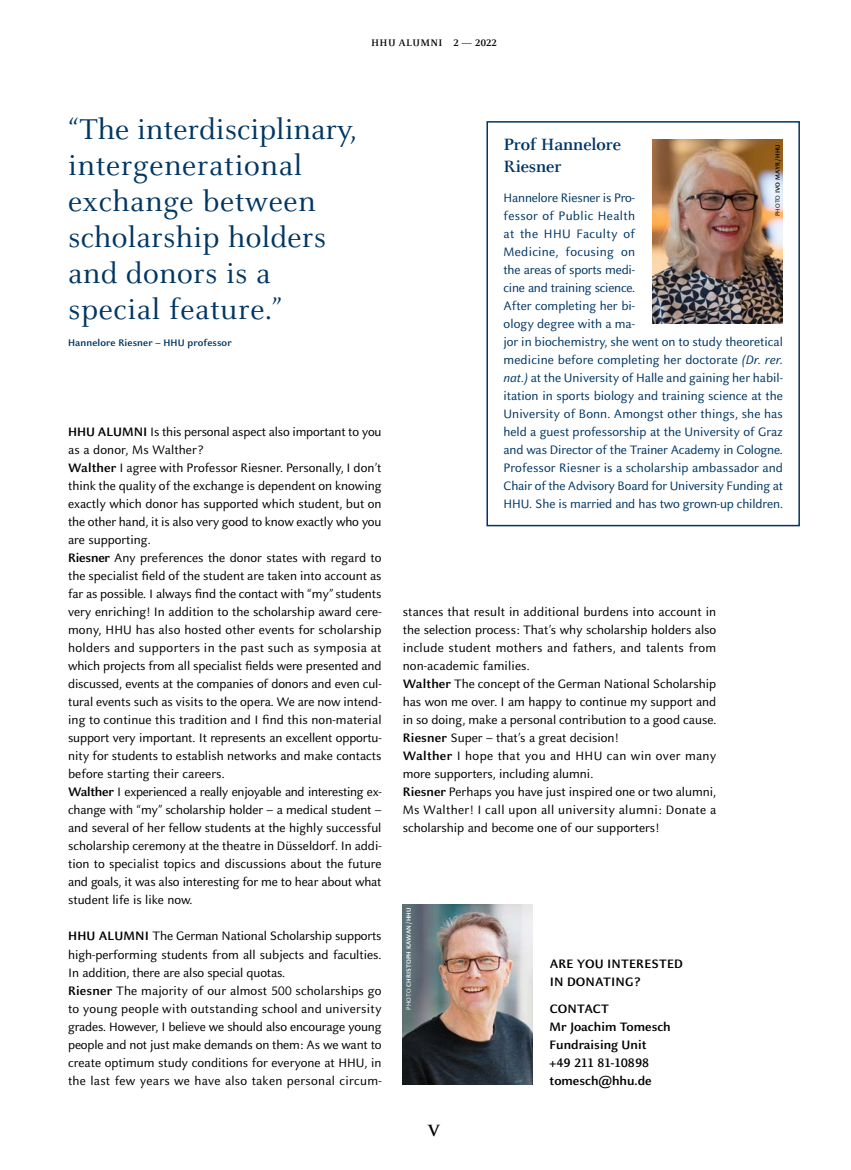
<style>
.page{position:relative;width:851px;height:1170px;background:#fff}
.page>*{position:absolute;margin:0;border:0;box-sizing:border-box;transform-origin:0 0}
.t1{font:31.5px/36px "Celeste Pro";letter-spacing:.01em;color:#003663}
.t2{font:700 18px/22.5px "Celeste Pro";letter-spacing:-.01em;color:#003663}
.t3{font:700 18px "Celeste Pro";color:#000}
.t4{font:13.5px/18px "Celeste Sans Pro";color:#000}
.t5{font:13.5px/18px "Celeste Sans Pro";color:#003663}
.t6{font:700 13.5px/18px "Celeste Sans Pro";color:#000}
.t7{font:700 10.5px "Celeste Sans Pro";letter-spacing:.01em;color:#003663}
.t8{font:700 10.5px "Celeste Pro";letter-spacing:.03em;color:#000}
.t9{font:700 6.75px "Celeste Sans Pro";letter-spacing:.01em;color:#fff}
.t10{font:700 6.75px "Celeste Sans Pro";letter-spacing:.01em;color:#000}
.s1{font-weight:700}
.s2{font-style:italic}
.s3{font-weight:400}
</style>
<div class="page">
<img style="left:652px;top:139px;width:130px;height:185px">
<div style="left:486px;top:121px;width:313px;height:405px;border:2px solid #003663"></div>
<img style="left:403px;top:904px;width:129px;height:180px">
<p class="t8" style="left:371px;top:36px;width:127px">HHU ALUMNI 2 — 2022</p>
<h1 class="t1" style="left:68px;top:111px;width:290px">“The interdisciplinary, intergenerational exchange between scholarship holders and donors is a special feature.”</h1>
<p class="t7" style="left:68px;top:336px;width:165px">Hannelore Riesner – HHU professor</p>
<p class="t4" style="left:68px;top:422px;width:315px"><span class="s1">HHU ALUMNI</span> Is this personal aspect also important to you as a donor, Ms Walther?<br><span class="s1">Walther</span> I agree with Professor Riesner. Personally, I don’t think the quality of the exchange is dependent on knowing exactly which donor has supported which student, but on the other hand, it is also very good to know exactly who you are supporting.<br><span class="s1">Riesner</span> Any preferences the donor states with regard to the specialist field of the student are taken into account as far as possible. I always find the contact with “my” students very enriching! In addition to the scholarship award cere&shy;mony, HHU has also hosted other events for scholarship holders and supporters in the past such as symposia at which projects from all specialist fields were presented and discussed, events at the companies of donors and even cul&shy;tural events such as visits to the opera. We are now intend&shy;ing to continue this tradition and I find this non-material support very important. It represents an excellent opportu&shy;nity for students to establish networks and make contacts before starting their careers.<br><span class="s1">Walther</span> I experienced a really enjoyable and interesting ex&shy;change with “my” scholarship holder – a medical student – and several of her fellow students at the highly successful scholarship ceremony at the theatre in Düsseldorf. In addi&shy;tion to specialist topics and discussions about the future and goals, it was also interesting for me to hear about what student life is like now.</p>
<p class="t4" style="left:68px;top:926px;width:315px"><span class="s1">HHU ALUMNI</span> The German National Scholarship supports high-performing students from all subjects and faculties.<br>In addition, there are also special quotas.<br><span class="s1">Riesner</span> The majority of our almost 500 scholarships go to young people with outstanding school and university grades. However, I believe we should also encourage young people and not just make demands on them: As we want to create optimum study conditions for everyone at HHU, in the last few years we have also taken personal circum-</p>
<h2 class="t2" style="left:503px;top:132px;width:119px">Prof Hannelore<br>Riesner</h2>
<p class="t5" style="left:503px;top:188px;width:281px">Hannelore Riesner is Pro-<br>fessor of Public Health<br>at the HHU Faculty of<br>Medicine, focusing on<br>the areas of sports medi-<br>cine and training science.<br>After completing her bi-<br>ology degree with a ma-<br>jor in biochemistry, she went on to study theoretical medicine before completing her doctorate <span class="s2">(Dr. rer. nat.)</span> at the University of Halle and gaining her habil&shy;itation in sports biology and training science at the University of Bonn. Amongst other things, she has held a guest professorship at the University of Graz and was Director of the Trainer Academy in Cologne.<br>Professor Riesner is a scholarship ambassador and Chair of the Advisory Board for University Funding at HHU. She is married and has two grown-up children.</p>
<p class="t10" style="left:773px;top:216px;width:73px;rotate:-90deg"><span class="s3">PHOTO</span> IVO MAYR/HHU</p>
<p class="t4" style="left:403px;top:602px;width:315px">stances that result in additional burdens into account in the selection process: That’s why scholarship holders also include student mothers and fathers, and talents from non-academic families.<br><span class="s1">Walther</span> The concept of the German National Scholarship has won me over. I am happy to continue my support and in so doing, make a personal contribution to a good cause.<br><span class="s1">Riesner</span> Super – that’s a great decision!<br><span class="s1">Walther</span> I hope that you and HHU can win over many more supporters, including alumni.<br><span class="s1">Riesner</span> Perhaps you have just inspired one or two alumni, Ms Walther! I call upon all university alumni: Donate a scholarship and become one of our supporters!</p>
<p class="t9" style="left:404px;top:1009px;width:103px;rotate:-90deg"><span class="s3">PHOTO</span> CHRISTOPH KAWAN/HHU</p>
<h2 class="t3" style="left:427px;top:1118px;width:14px">V</h2>
<p class="t6" style="left:549px;top:953px;width:135px">ARE YOU INTERESTED<br>IN DONATING?</p>
<p class="t6" style="left:549px;top:998px;width:123px">CONTACT<br>Mr Joachim Tomesch<br>Fundraising Unit<br>+49 211 81-10898 tomesch@hhu.de</p>
</div>
